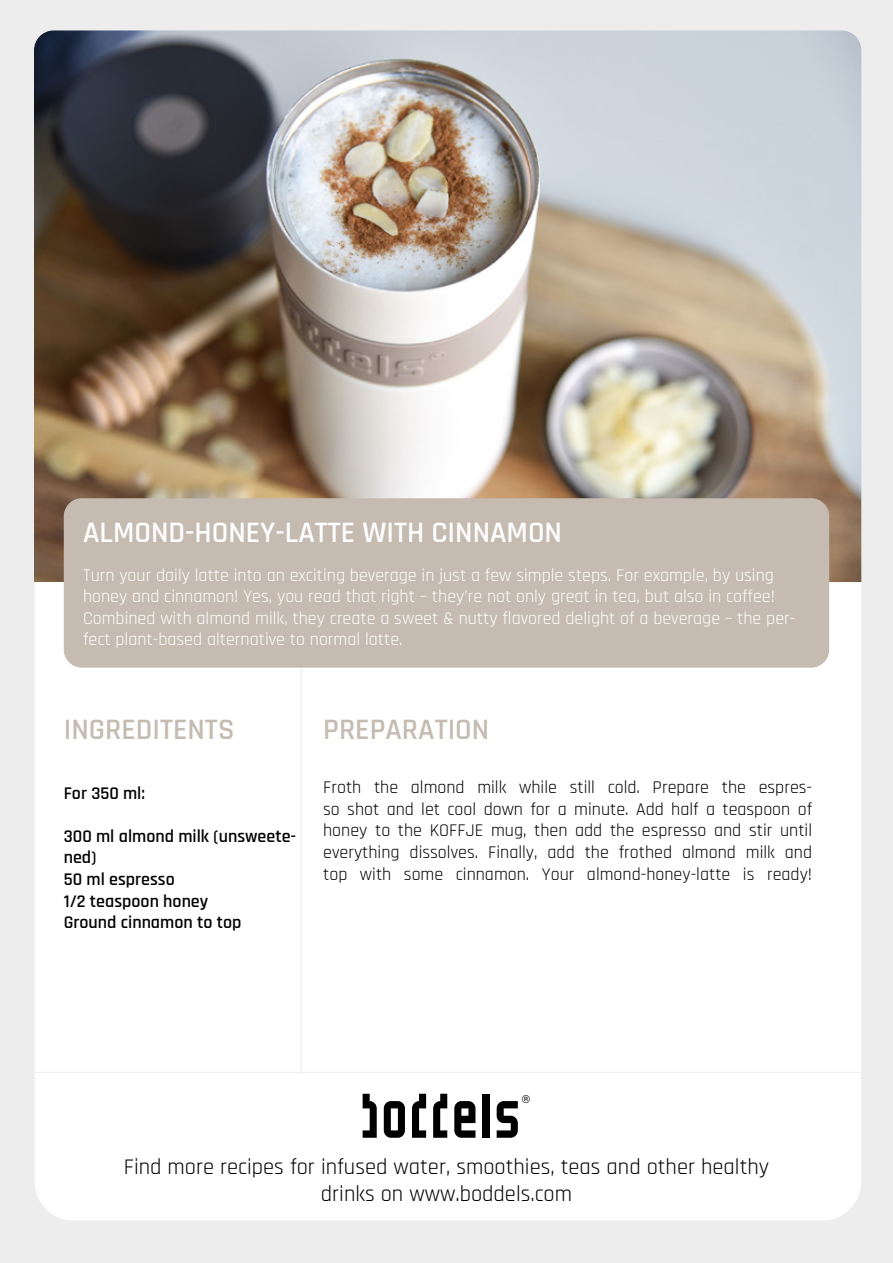
<style>
.page{position:relative;width:893px;height:1263px;background:#ededed}
.page>*{position:absolute;margin:0;border:0;box-sizing:border-box;transform-origin:0 0}
.t1{font:600 30px "Rajdhani";color:#fff}
.t2{font:600 30px "Rajdhani";color:#c5bbb0}
.t3{font:22.5px/27px "Rajdhani";color:#000;text-align:center}
.t4{font:18px/21.6px "Rajdhani";color:#fff}
.t5{font:18px/21.6px "Rajdhani";color:#000;text-align:justify}
.t6{font:600 18px/21.6px "Rajdhani";color:#000}
.t7{font:10.95px "Helvetica";color:#000;scale:.96 1}
</style>
<div class="page">
<div style="left:35px;top:476px;width:826px;height:744px;background:#fff;border-radius:38px"></div>
<img style="left:34px;top:30px;width:827px;height:552px">
<div style="left:483px;top:1094px;width:7px;height:44px;background:#000"></div>
<svg style="left:412px;top:1094px;width:14px;height:44px"></svg>
<svg style="left:433px;top:1094px;width:14px;height:44px"></svg>
<svg style="left:454px;top:1101px;width:21px;height:37px"></svg>
<svg style="left:363px;top:1094px;width:14px;height:44px"></svg>
<svg style="left:497px;top:1101px;width:21px;height:37px"></svg>
<svg style="left:384px;top:1101px;width:21px;height:37px"></svg>
<hr style="left:300px;top:665px;width:1px;height:408px;background:#eeeded">
<hr style="left:12px;top:1072px;width:881px;height:1px;background:#eeeded">
<div style="left:64px;top:498px;width:765px;height:170px;background:#c5bbb0;border-radius:18px"></div>
<h1 class="t1" style="left:83px;top:515px;width:480px">ALMOND-HONEY-LATTE WITH CINNAMON</h1>
<p class="t4" style="left:83px;top:565px;width:714px">Turn your daily latte into an exciting beverage in just a few simple steps. For example, by using honey and cinnamon! Yes, you read that right – they’re not only great in tea, but also in coffee!<br>Combined with almond milk, they create a sweet &amp; nutty flavored delight of a beverage – the per&shy;fect plant-based alternative to normal latte.</p>
<h1 class="t2" style="left:64px;top:712px;width:172px">INGREDITENTS</h1>
<p class="t6" style="left:64px;top:782px;width:83px">For 350 ml:</p>
<p class="t6" style="left:64px;top:826px;width:234px">300 ml almond milk (unsweete&shy;ned)<br>50 ml espresso<br>1/2 teaspoon honey<br>Ground cinnamon to top</p>
<h1 class="t2" style="left:323px;top:712px;width:168px">PREPARATION</h1>
<p class="t5" style="left:323px;top:777px;width:491px">Froth the almond milk while still cold. Prepare the espres&shy;so shot and let cool down for a minute. Add half a teaspoon of honey to the KOFFJE mug, then add the espresso and stir until everything dissolves. Finally, add the frothed almond milk and top with some cinnamon. Your almond-honey-latte is ready!</p>
<p class="t7" style="left:522px;top:1090px;width:10px">®</p>
<p class="t3" style="left:124px;top:1154px;width:647px">Find more recipes for infused water, smoothies, teas and other healthy drinks on www.boddels.com</p>
</div>
